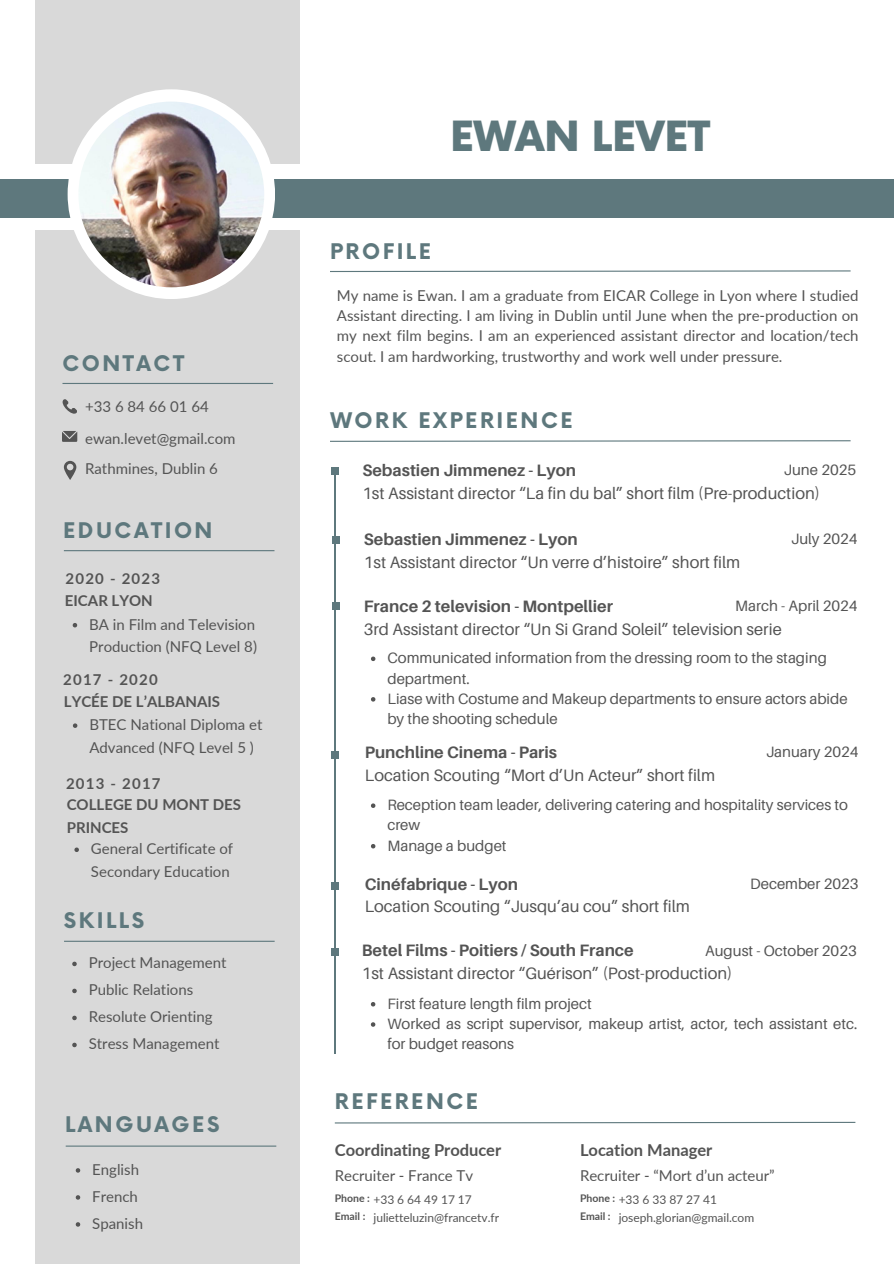
<style>
.page{position:relative;width:894px;height:1264px;background:#fff}
.page>*{position:absolute;margin:0;border:0;box-sizing:border-box;transform-origin:0 0}
.t1{font:900 40.5px "Now";color:#5e787d}
.t2{font:700 21px "Now";letter-spacing:.12em;color:#5e787d}
.t3{font:16.5px "Aileron";color:#545454}
.t4{font:700 16.5px "Aileron";color:#545454}
.t5{font:700 16.5px "Lato";color:#545454}
.t6{font:15px/20.2px "Lato";color:#545454}
.t7{font:15px/20.2px "Aileron";color:#545454}
.t8{font:700 15px/22.5px "Lato";color:#545454}
.t9{font:700 15px "Lato";letter-spacing:.08em;color:#545454}
.t10{font:12px "Lato";letter-spacing:-.005em;color:#545454}
.t11{font:700 10.5px "Lato";color:#545454}
</style>
<div class="page">
<div style="left:0;top:179px;width:893px;height:39px;background:#5e787d"></div>
<div style="left:35px;top:231px;width:265px;height:1032px;background:#d9d9d9"></div>
<div style="left:35px;top:0;width:265px;height:164px;background:#d9d9d9"></div>
<div style="left:68px;top:89px;width:207px;height:210px;background:#fff;border-radius:50%"></div>
<hr style="left:334px;top:467px;width:2px;height:586px;background:#5e787d">
<svg style="left:332px;top:602px;width:8px;height:8px"></svg>
<svg style="left:62px;top:399px;width:15px;height:15px"></svg>
<svg style="left:62px;top:431px;width:15px;height:11px"></svg>
<svg style="left:64px;top:461px;width:12px;height:19px"></svg>
<hr style="left:62px;top:383px;width:211px;height:1px;background:#5e787d">
<hr style="left:64px;top:550px;width:210px;height:1px;background:#5e787d">
<hr style="left:64px;top:940px;width:210px;height:1px;background:#5e787d">
<hr style="left:66px;top:1145px;width:210px;height:1px;background:#5e787d">
<svg style="left:330px;top:270px;width:521px;height:3px"></svg>
<svg style="left:330px;top:440px;width:521px;height:2px"></svg>
<svg style="left:334px;top:1121px;width:522px;height:3px"></svg>
<img style="left:78px;top:102px;width:186px;height:185px;border-radius:50%">
<svg style="left:331px;top:948px;width:7px;height:7px"></svg>
<svg style="left:331px;top:751px;width:8px;height:7px"></svg>
<svg style="left:72px;top:961px;width:5px;height:5px"></svg>
<svg style="left:72px;top:988px;width:5px;height:5px"></svg>
<svg style="left:72px;top:1015px;width:5px;height:5px"></svg>
<svg style="left:72px;top:1042px;width:5px;height:5px"></svg>
<svg style="left:73px;top:623px;width:4px;height:4px"></svg>
<svg style="left:73px;top:723px;width:4px;height:5px"></svg>
<svg style="left:74px;top:847px;width:5px;height:5px"></svg>
<svg style="left:371px;top:1002px;width:4px;height:4px"></svg>
<svg style="left:371px;top:1022px;width:4px;height:4px"></svg>
<svg style="left:371px;top:803px;width:4px;height:5px"></svg>
<svg style="left:371px;top:844px;width:4px;height:4px"></svg>
<svg style="left:76px;top:1168px;width:4px;height:4px"></svg>
<svg style="left:76px;top:1195px;width:4px;height:4px"></svg>
<svg style="left:76px;top:1222px;width:4px;height:4px"></svg>
<svg style="left:331px;top:467px;width:7px;height:7px"></svg>
<svg style="left:332px;top:536px;width:8px;height:7px"></svg>
<svg style="left:331px;top:882px;width:8px;height:8px"></svg>
<svg style="left:371px;top:656px;width:4px;height:5px"></svg>
<svg style="left:371px;top:697px;width:4px;height:4px"></svg>
<p class="t2" style="left:62px;top:352px;width:123px">CONTACT</p>
<p class="t6" style="left:85px;top:396px;width:125px">+33 6 84 66 01 64</p>
<h2 class="t6" style="left:85px;top:427px;width:152px">ewan.levet@gmail.com</h2>
<p class="t6" style="left:85px;top:458px;width:134px">Rathmines, Dublin 6</p>
<p class="t2" style="left:63px;top:518px;width:151px">EDUCATION</p>
<p class="t9" style="left:66px;top:569px;width:96px">2020 - 2023</p>
<h4 class="t8" style="left:65px;top:589px;width:89px">EICAR LYON</h4>
<p class="t6" style="left:89px;top:612px;width:169px;line-height:22.5px">BA in Film and Television<br>Production (NFQ Level 8)</p>
<h4 class="t9" style="left:63px;top:670px;width:96px">2017 - 2020</h4>
<p class="t8" style="left:64px;top:689px;width:158px">LYCÉE DE L’ALBANAIS</p>
<p class="t6" style="left:89px;top:713px;width:174px;line-height:22.5px">BTEC National Diploma et<br>Advanced (NFQ Level 5 )</p>
<p class="t9" style="left:66px;top:774px;width:96px">2013 - 2017</p>
<h2 class="t8" style="left:67px;top:793px;width:176px">COLLEGE DU MONT DES<br>PRINCES</h2>
<p class="t6" style="left:91px;top:837px;width:144px;line-height:22.5px">General Certificate of<br>Secondary Education</p>
<h5 class="t2" style="left:64px;top:908px;width:82px">SKILLS</h5>
<p class="t6" style="left:89px;top:952px;width:139px">Project Management</p>
<h5 class="t6" style="left:89px;top:979px;width:106px">Public Relations</h5>
<h2 class="t6" style="left:89px;top:1006px;width:125px">Resolute Orienting</h2>
<p class="t6" style="left:89px;top:1033px;width:132px">Stress Management</p>
<h4 class="t2" style="left:65px;top:1113px;width:156px">LANGUAGES</h4>
<h5 class="t6" style="left:92px;top:1158px;width:48px">English</h5>
<p class="t6" style="left:92px;top:1185px;width:47px">French</p>
<p class="t6" style="left:92px;top:1212px;width:52px">Spanish</p>
<h1 class="t1" style="left:450px;top:114px;width:261px">EWAN LEVET</h1>
<p class="t2" style="left:330px;top:240px;width:102px">PROFILE</p>
<h5 class="t6" style="left:337px;top:285px;width:523px;text-align:justify">My name is Ewan. I am a graduate from EICAR College in Lyon where I studied Assistant directing. I am living in Dublin until June when the pre-production on my next film begins. I am an experienced assistant director and location/tech scout. I am hardworking, trustworthy and work well under pressure.</h5>
<h2 class="t2" style="left:330px;top:409px;width:243px">WORK EXPERIENCE</h2>
<h4 class="t4" style="left:362px;top:460px;width:215px">Sebastien Jimmenez - Lyon</h4>
<h5 class="t7" style="left:783px;top:459px;width:74px">June 2025</h5>
<h5 class="t3" style="left:362px;top:483px;width:459px">1st Assistant director “La fin du bal” short film (Pre-production)</h5>
<p class="t4" style="left:364px;top:529px;width:215px">Sebastien Jimmenez - Lyon</p>
<h5 class="t7" style="left:791px;top:528px;width:68px">July 2024</h5>
<p class="t3" style="left:364px;top:552px;width:378px">1st Assistant director “Un verre d’histoire” short film</p>
<h5 class="t4" style="left:364px;top:596px;width:250px">France 2 television - Montpellier</h5>
<h4 class="t7" style="left:735px;top:595px;width:124px">March - April 2024</h4>
<h5 class="t3" style="left:364px;top:619px;width:419px">3rd Assistant director “Un Si Grand Soleil” television serie</h5>
<h4 class="t7" style="left:387px;top:647px;width:441px">Communicated information from the dressing room to the staging department.</h4>
<h5 class="t7" style="left:387px;top:688px;width:461px">Liase with Costume and Makeup departments to ensure actors abide by the shooting schedule</h5>
<h5 class="t4" style="left:365px;top:742px;width:194px">Punchline Cinema - Paris</h5>
<h4 class="t7" style="left:765px;top:741px;width:94px">January 2024</h4>
<h5 class="t3" style="left:365px;top:764px;width:352px">Location Scouting “Mort d’Un Acteur” short film</h5>
<h4 class="t7" style="left:387px;top:794px;width:462px">Reception team leader, delivering catering and hospitality services to crew</h4>
<h5 class="t7" style="left:387px;top:835px;width:121px">Manage a budget</h5>
<p class="t4" style="left:364px;top:873px;width:155px">Cinéfabrique - Lyon</p>
<h2 class="t7" style="left:750px;top:873px;width:110px">December 2023</h2>
<h4 class="t3" style="left:364px;top:896px;width:326px">Location Scouting “Jusqu’au cou” short film</h4>
<p class="t4" style="left:362px;top:940px;width:273px">Betel Films - Poitiers / South France</p>
<p class="t3" style="left:362px;top:963px;width:372px">1st Assistant director “Guérison” (Post-production)</p>
<p class="t7" style="left:704px;top:940px;width:153px">August - October 2023</p>
<p class="t7" style="left:387px;top:993px;width:206px">First feature length film project</p>
<p class="t7" style="left:387px;top:1013px;width:471px">Worked as script supervisor, makeup artist, actor, tech assistant etc. for budget reasons</p>
<p class="t2" style="left:335px;top:1089px;width:145px">REFERENCE</p>
<p class="t5" style="left:335px;top:1139px;width:168px">Coordinating Producer</p>
<h5 class="t11" style="left:335px;top:1191px;width:37px">Phone :</h5>
<h2 class="t11" style="left:335px;top:1209px;width:32px">Email :</h2>
<p class="t6" style="left:335px;top:1164px;width:140px">Recruiter - France Tv</p>
<p class="t10" style="left:373px;top:1191px;width:100px">+33 6 64 49 17 17</p>
<h2 class="t10" style="left:373px;top:1210px;width:127px">julietteluzin@francetv.fr</h2>
<p class="t5" style="left:580px;top:1139px;width:134px">Location Manager</p>
<p class="t11" style="left:580px;top:1191px;width:37px">Phone :</p>
<h4 class="t11" style="left:580px;top:1209px;width:32px">Email :</h4>
<h5 class="t6" style="left:580px;top:1164px;width:196px">Recruiter - “Mort d’un acteur”</h5>
<h5 class="t10" style="left:618px;top:1191px;width:100px">+33 6 33 87 27 41</h5>
<h5 class="t10" style="left:618px;top:1210px;width:137px">joseph.glorian@gmail.com</h5>
</div>
